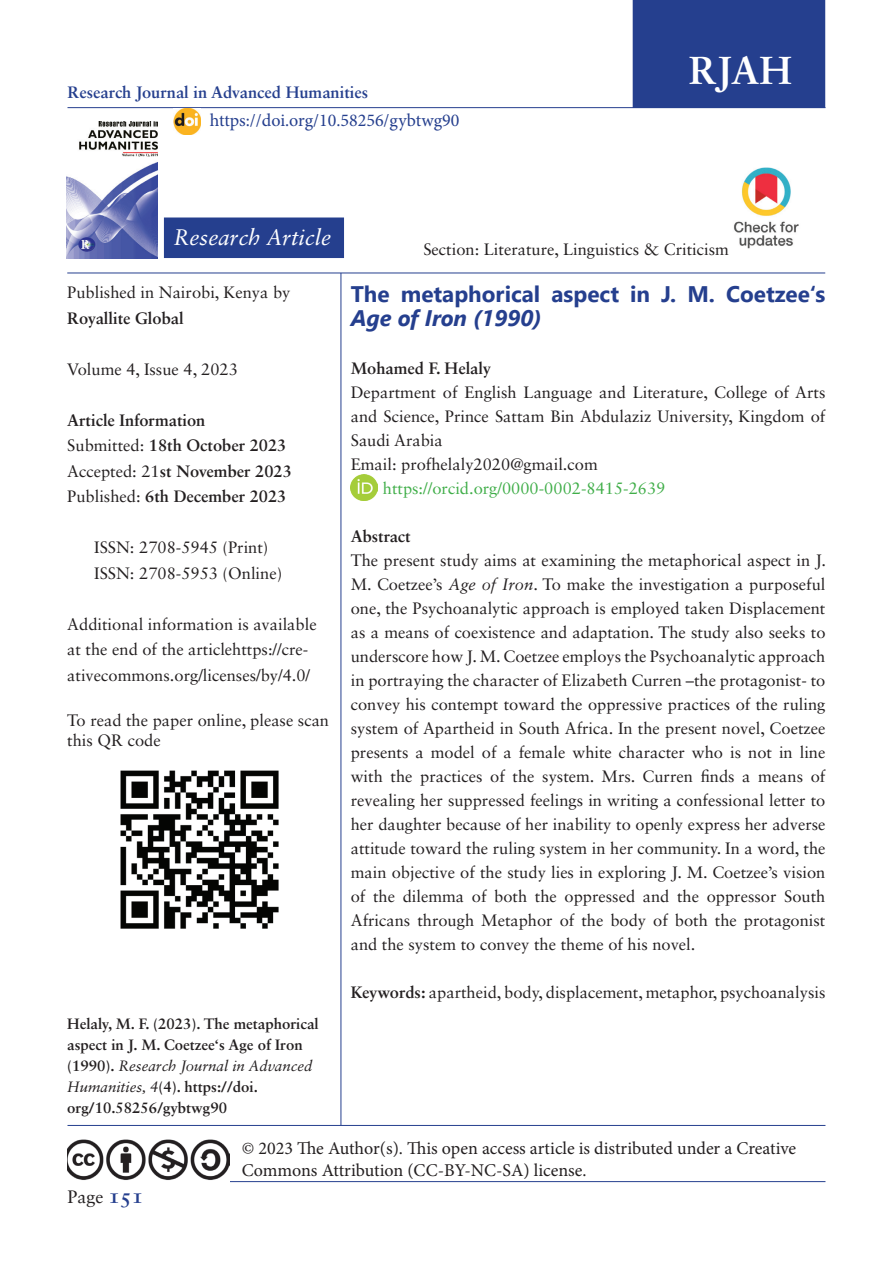
<style>
.page{position:relative;width:893px;height:1263px;background:#fff}
.page>*{position:absolute;margin:0;border:0;box-sizing:border-box;transform-origin:0 0}
.t1{font:700 39px "Sabon LT Std";color:#fff}
.t2{font:700 22.5px "Segoe UI";color:#253f8e}
.t3{font:italic 700 22.5px "Segoe UI";color:#253f8e}
.t4{font:italic 22.5px "Sabon LT Std";color:#fff}
.t5{font:18px/21.6px "Minion Pro";color:#231f20}
.t6{font:18px "Minion Pro";color:#253f8e}
.t7{font:18px "Sabon LT Std";color:#231f20}
.t8{font:16.5px/24px "Sabon LT Std";color:#231f20}
.t9{font:700 16.5px/25.5px "Sabon LT Std";color:#231f20}
.t10{font:16.5px "Sabon LT Std";color:#40ae49}
.t11{font:700 16.5px "Sabon LT Std";color:#253f8e}
.t12{font:700 15px/21px "Sabon LT Std";color:#231f20}
.s1{font-weight:400}
.s2{font-style:italic}
.s3{font-weight:700}
.s4{font-weight:400;font-style:italic}
.s5{font-weight:700;font-size:21px;color:#253f8e}
</style>
<div class="page">
<hr style="left:68px;top:107px;width:757px;height:1px;background:#253f8e">
<hr style="left:68px;top:1181px;width:757px;height:1px;background:#253f8e">
<div style="left:633px;top:1px;width:191px;height:106px;background:#253f8e"></div>
<div style="left:633px;top:0;width:192px;height:108px;border:2px solid #253f8e"></div>
<div style="left:164px;top:217px;width:180px;height:41px;background:#253f8e;border:2px solid #253f8e"></div>
<hr style="left:67px;top:273px;width:758px;height:1px;background:#253f8e">
<hr style="left:341px;top:273px;width:1px;height:852px;background:#253f8e">
<img style="left:120px;top:770px;width:159px;height:159px">
<img style="left:67px;top:1139px;width:162px;height:43px">
<hr style="left:68px;top:1125px;width:757px;height:1px;background:#253f8e">
<img style="left:734px;top:167px;width:65px;height:82px">
<img style="left:173px;top:108px;width:28px;height:27px">
<img style="left:67px;top:121px;width:90px;height:137px">
<img style="left:351px;top:474px;width:26px;height:26px">
<p class="t11" style="left:68px;top:82px;width:302px">Research Journal in Advanced Humanities</p>
<p class="t6" style="left:210px;top:108px;width:251px">https://doi.org/10.58256/gybtwg90</p>
<h1 class="t1" style="left:689px;top:46px;width:105px">RJAH</h1>
<h2 class="t4" style="left:173px;top:224px;width:159px">Research Article</h2>
<p class="t8" style="left:67px;top:280px;width:225px">Published in Nairobi, Kenya by</p>
<p class="t9" style="left:67px;top:305px;width:118px">Royallite Global</p>
<p class="t8" style="left:67px;top:357px;width:172px">Volume 4, Issue 4, 2023</p>
<p class="t9" style="left:67px;top:407px;width:226px">Article Information<br><span class="s1">Submitted:</span> 18th October 2023<br><span class="s1">Accepted: 21</span>st November 2023<br><span class="s1">Published:</span> 6th December 2023</p>
<p class="t8" style="left:94px;top:535px;width:189px;line-height:25.5px">ISSN: 2708-5945 (Print)<br>ISSN: 2708-5953 (Online)</p>
<p class="t8" style="left:67px;top:611px;width:251px;line-height:25.5px">Additional information is available at the end of the articlehttps://cre&shy;ativecommons.org/licenses/by/4.0/</p>
<p class="t8" style="left:67px;top:710px;width:263px;line-height:19.8px">To read the paper online, please scan this QR code</p>
<p class="t8" style="left:423px;top:237px;width:307px">Section: Literature, Linguistics &amp; Criticism</p>
<h2 class="t2" style="left:351px;top:273px;width:476px">The metaphorical aspect in J. M. Coetzee‘s</h2>
<h2 class="t3" style="left:351px;top:297px;width:192px">Age of Iron (1990)</h2>
<p class="t9" style="left:351px;top:355px;width:142px">Mohamed F. Helaly</p>
<p class="t8" style="left:351px;top:380px;width:476px">Department of English Language and Literature, College of Arts and Science, Prince Sattam Bin Abdulaziz University, Kingdom of Saudi Arabia<br>Email: profhelaly2020@gmail.com</p>
<p class="t10" style="left:383px;top:479px;width:284px">https://orcid.org/0000-0002-8415-2639</p>
<p class="t9" style="left:351px;top:523px;width:61px">Abstract</p>
<p class="t8" style="left:351px;top:548px;width:477px;text-align:justify">The present study aims at examining the metaphorical aspect in J.<br>M. Coetzee’s <span class="s2">Age of Iron</span>. To make the investigation a purposeful one, the Psychoanalytic approach is employed taken Displacement as a means of coexistence and adaptation. The study also seeks to underscore how J. M. Coetzee employs the Psychoanalytic approach in portraying the character of Elizabeth Curren –the protagonist- to convey his contempt toward the oppressive practices of the ruling system of Apartheid in South Africa. In the present novel, Coetzee presents a model of a female white character who is not in line with the practices of the system. Mrs. Curren finds a means of revealing her suppressed feelings in writing a confessional letter to her daughter because of her inability to openly express her adverse attitude toward the ruling system in her community. In a word, the main objective of the study lies in exploring J. M. Coetzee’s vision of the dilemma of both the oppressed and the oppressor South Africans through Metaphor of the body of both the protagonist and the system to convey the theme of his novel.</p>
<p class="t8" style="left:351px;top:980px;width:476px"><span class="s3">Keywords:</span> apartheid, body, displacement, metaphor, psychoanalysis</p>
<p class="t12" style="left:67px;top:1013px;width:253px">Helaly, M. F. (2023). The metaphorical aspect in J. M. Coetzee‘s Age of Iron (1990). <span class="s4">Research Journal in Advanced Humanities, 4</span>(4). https://doi. org/10.58256/gybtwg90</p>
<p class="t5" style="left:242px;top:1138px;width:556px">© 2023 The Author(s). This open access article is distributed under a Creative<br>Commons Attribution (CC-BY-NC-SA) license.</p>
<p class="t7" style="left:68px;top:1185px;width:78px">Page <span class="s5">151</span></p>
</div>
